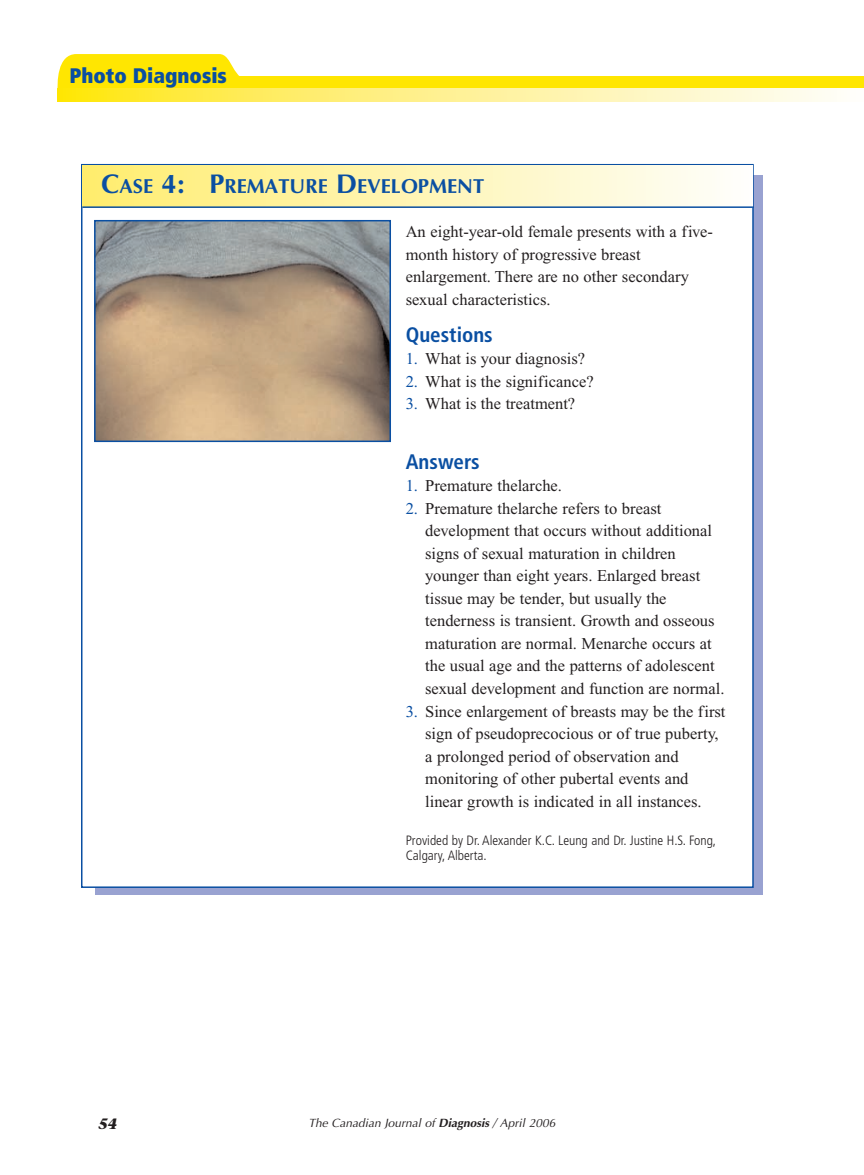
<style>
.page{position:relative;width:864px;height:1175px;background:#fff}
.page>*{position:absolute;margin:0;border:0;box-sizing:border-box;transform-origin:0 0}
.t1{font:700 condensed 21px "Frutiger";color:#0a4fa2}
.t2{font:900 condensed 21px "Frutiger";color:#0a4fa2}
.t3{font:700 20.25px "Optima";color:#0a4fa2}
.t4{font:16.5px/22.5px "Times New Roman";color:#231f20}
.t5{font:italic 700 15px "Stone Serif";color:#231f20}
.t6{font:300 condensed 13.5px/15px "Frutiger";color:#231f20}
.t7{font:italic 12px "Optima";color:#231f20}
.s1{font-size:27px}
.s2{color:#0a4fa2}
.s3{font-weight:700}
</style>
<div class="page">
<svg style="left:57px;top:54px;width:183px;height:35px;background:#ffe715"></svg>
<div style="left:59px;top:76px;width:805px;height:13px;background:#ffe601"></div>
<svg style="left:57px;top:89px;width:777px;height:12px;background:#fef18c"></svg>
<div style="left:95px;top:176px;width:668px;height:718px;background:#99a2d1"></div>
<div style="left:82px;top:165px;width:671px;height:722px;background:#fff"></div>
<img style="left:97px;top:223px;width:291px;height:216px">
<div style="left:94px;top:220px;width:297px;height:222px;border:2px solid #0a4fa2"></div>
<div style="left:82px;top:165px;width:670px;height:42px;background:linear-gradient(to right,#ffed6f,#fefefc)"></div>
<hr style="left:82px;top:206px;width:672px;height:2px;background:#0a4fa2">
<p class="t2" style="left:69px;top:68px;width:159px">Photo Diagnosis</p>
<p class="t3" style="left:101px;top:178px;width:384px"><span class="s1">C</span>ASE <span class="s1">4: P</span>REMATURE <span class="s1">D</span>EVELOPMENT</p>
<p class="t4" style="left:406px;top:222px;width:309px">An eight-year-old female presents with a five&shy;month history of progressive breast enlargement. There are no other secondary sexual characteristics.</p>
<p class="t1" style="left:406px;top:326px;width:89px">Questions</p>
<p class="t4" style="left:406px;top:349px;width:181px"><span class="s2">1.</span> What is your diagnosis?</p>
<p class="t4" style="left:406px;top:371px;width:189px"><span class="s2">2.</span> What is the significance?</p>
<p class="t4" style="left:406px;top:394px;width:171px"><span class="s2">3.</span> What is the treatment?</p>
<p class="t1" style="left:406px;top:453px;width:76px">Answers</p>
<p class="t4" style="left:406px;top:476px;width:158px"><span class="s2">1.</span> Premature thelarche.</p>
<p class="t4" style="left:425px;top:498px;width:301px;text-indent:-19px"><span class="s2">2.</span> Premature thelarche refers to breast development that occurs without additional signs of sexual maturation in children younger than eight years. Enlarged breast tissue may be tender, but usually the tenderness is transient. Growth and osseous maturation are normal. Menarche occurs at the usual age and the patterns of adolescent sexual development and function are normal.</p>
<p class="t4" style="left:425px;top:701px;width:302px;text-indent:-19px"><span class="s2">3.</span> Since enlargement of breasts may be the first sign of pseudoprecocious or of true puberty, a prolonged period of observation and monitoring of other pubertal events and linear growth is indicated in all instances.</p>
<p class="t6" style="left:406px;top:833px;width:312px">Provided by Dr. Alexander K.C. Leung and Dr. Justine H.S. Fong,<br>Calgary, Alberta.</p>
<p class="t5" style="left:98px;top:1118px;width:20px">54</p>
<p class="t7" style="left:309px;top:1118px;width:248px">The Canadian Journal of <span class="s3">Diagnosis</span> / April 2006</p>
</div>
